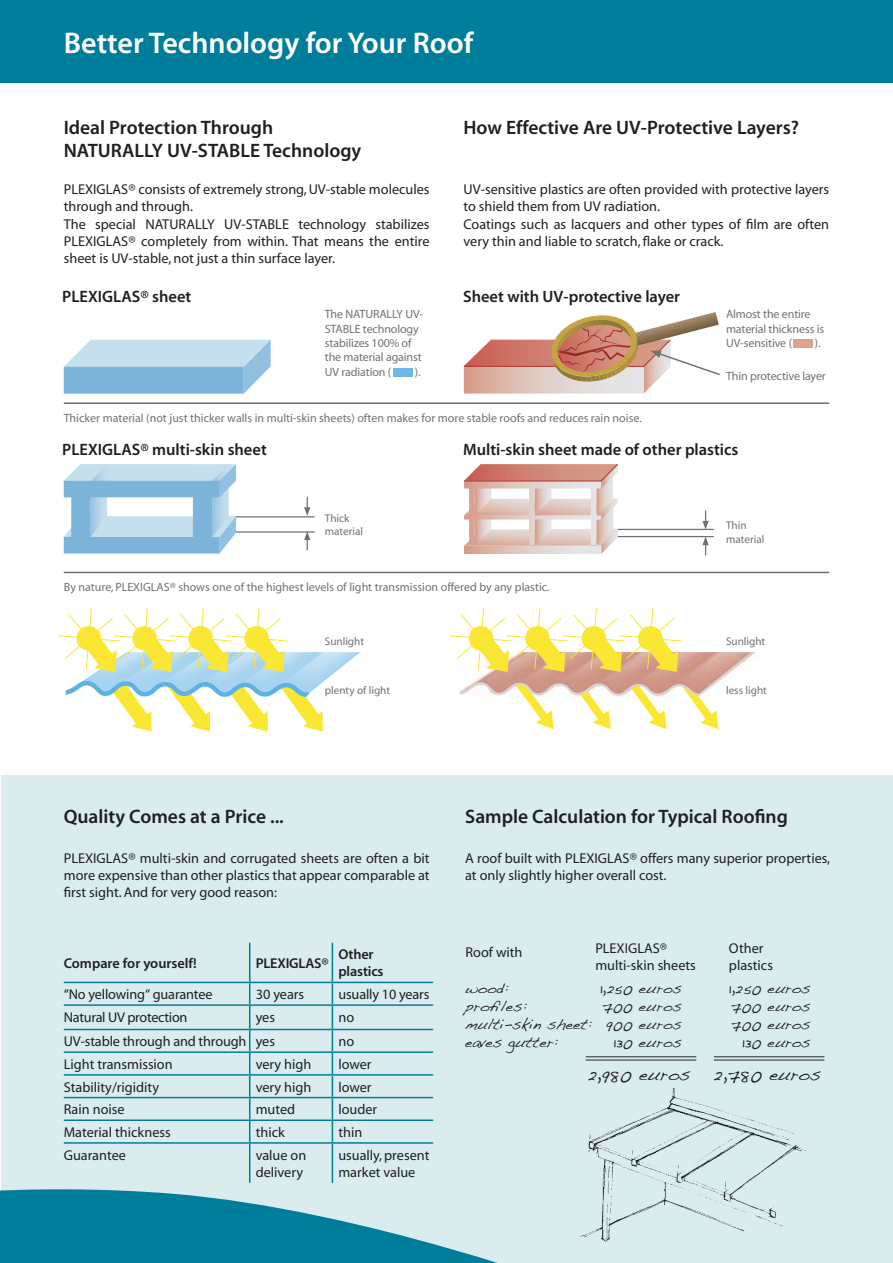
<style>
.page{position:relative;width:893px;height:1263px;background:#fff}
.page>*{position:absolute;margin:0;border:0;box-sizing:border-box;transform-origin:0 0}
.t1{font:30px "D Myriad Sm Bd";color:#fff}
.t2{font:19.5px "D Myriad Sm Bd";color:#1f1e21}
.t3{font:18px "Handwriting Dakota";color:#1f1e21}
.t4{font:16.5px "D Myriad Sm Bd";color:#1f1e21}
.t5{font:15px "Handwriting Dakota";color:#1f1e21}
.t6{font:14.25px/17.1px "D Myriad Rg";color:#1f1e21}
.t7{font:14.25px "D Myriad Sm Bd";letter-spacing:-.01em;color:#1f1e21}
.t8{font:14.25px "D Myriad Rg";letter-spacing:-.02em;color:#1f1e21}
.t9{font:12px/14.4px "D Myriad Rg";letter-spacing:-.005em;color:#707172}
.t10{font:11.25px "D Myriad Rg";color:#707172}
</style>
<div class="page">
<div style="left:1px;top:776px;width:892px;height:487px;background:#dbecef"></div>
<div style="left:0;top:0;width:893px;height:83px;background:#007d9b"></div>
<svg style="left:0;top:1181px;width:497px;height:82px;fill:#007d9b"></svg>
<img style="left:580px;top:1089px;width:227px;height:153px">
<hr style="left:249px;top:943px;width:1px;height:39px;background:#007d9b">
<hr style="left:332px;top:943px;width:1px;height:39px;background:#007d9b">
<hr style="left:64px;top:982px;width:186px;height:1px;background:#007d9b">
<hr style="left:250px;top:982px;width:82px;height:1px;background:#007d9b">
<hr style="left:332px;top:982px;width:101px;height:1px;background:#007d9b">
<hr style="left:64px;top:1004px;width:186px;height:2px;background:#007d9b">
<hr style="left:250px;top:1004px;width:82px;height:2px;background:#007d9b">
<hr style="left:332px;top:1004px;width:101px;height:2px;background:#007d9b">
<hr style="left:64px;top:1029px;width:186px;height:1px;background:#007d9b">
<hr style="left:250px;top:1029px;width:82px;height:1px;background:#007d9b">
<hr style="left:332px;top:1029px;width:101px;height:1px;background:#007d9b">
<hr style="left:64px;top:1051px;width:186px;height:2px;background:#007d9b">
<hr style="left:250px;top:1051px;width:82px;height:2px;background:#007d9b">
<hr style="left:332px;top:1051px;width:101px;height:2px;background:#007d9b">
<hr style="left:64px;top:1074px;width:186px;height:1px;background:#007d9b">
<hr style="left:250px;top:1074px;width:82px;height:1px;background:#007d9b">
<hr style="left:332px;top:1074px;width:101px;height:1px;background:#007d9b">
<hr style="left:64px;top:1097px;width:186px;height:1px;background:#007d9b">
<hr style="left:250px;top:1097px;width:82px;height:1px;background:#007d9b">
<hr style="left:332px;top:1097px;width:101px;height:1px;background:#007d9b">
<hr style="left:64px;top:1119px;width:186px;height:2px;background:#007d9b">
<hr style="left:250px;top:1119px;width:82px;height:2px;background:#007d9b">
<svg style="left:249px;top:983px;width:1px;height:159px"></svg>
<hr style="left:332px;top:1119px;width:101px;height:2px;background:#007d9b">
<svg style="left:332px;top:983px;width:1px;height:159px"></svg>
<hr style="left:64px;top:1142px;width:186px;height:2px;background:#007d9b">
<hr style="left:250px;top:1142px;width:82px;height:2px;background:#007d9b">
<hr style="left:249px;top:1144px;width:1px;height:39px;background:#007d9b">
<hr style="left:332px;top:1142px;width:101px;height:2px;background:#007d9b">
<hr style="left:332px;top:1144px;width:1px;height:39px;background:#007d9b">
<svg style="left:450px;top:607px;width:307px;height:122px"></svg>
<svg style="left:57px;top:607px;width:303px;height:125px"></svg>
<hr style="left:236px;top:531px;width:79px;height:2px;background:#707172">
<svg style="left:304px;top:531px;width:6px;height:19px"></svg>
<hr style="left:236px;top:516px;width:79px;height:1px;background:#707172">
<svg style="left:304px;top:497px;width:6px;height:19px"></svg>
<hr style="left:618px;top:536px;width:96px;height:1px;background:#707172">
<svg style="left:702px;top:537px;width:7px;height:18px"></svg>
<hr style="left:618px;top:529px;width:96px;height:1px;background:#707172">
<svg style="left:702px;top:510px;width:7px;height:19px"></svg>
<svg style="left:64px;top:464px;width:172px;height:90px"></svg>
<div style="left:64px;top:481px;width:155px;height:16px;background:#7db4d9"></div>
<svg style="left:464px;top:464px;width:155px;height:90px"></svg>
<div style="left:793px;top:339px;width:20px;height:8px;background:#dfa28e"></div>
<div style="left:393px;top:368px;width:20px;height:9px;background:#6cb9e7"></div>
<svg style="left:64px;top:340px;width:207px;height:53px;background:#c5deec"></svg>
<div style="left:64px;top:367px;width:180px;height:27px;background:#7db4d9"></div>
<svg style="left:463px;top:312px;width:257px;height:82px"></svg>
<hr style="left:64px;top:402px;width:765px;height:2px;background:#707172">
<hr style="left:64px;top:572px;width:765px;height:1px;background:#707172">
<hr style="left:714px;top:1056px;width:110px;height:1px;background:#1f1e21">
<hr style="left:714px;top:1060px;width:110px;height:1px;background:#1f1e21">
<hr style="left:586px;top:1056px;width:110px;height:1px;background:#1f1e21">
<hr style="left:586px;top:1060px;width:110px;height:1px;background:#1f1e21">
<p class="t1" style="left:64px;top:27px;width:411px">Better Technology for Your Roof</p>
<p class="t2" style="left:64px;top:118px;width:211px">Ideal Protection Through</p>
<p class="t2" style="left:64px;top:141px;width:299px">NATURALLY UV-STABLE Technology</p>
<p class="t6" style="left:64px;top:182px;width:367px">PLEXIGLAS® consists of extremely strong, UV-stable molecules through and through.</p>
<p class="t6" style="left:64px;top:216px;width:367px;text-align:justify">The special NATURALLY UV-STABLE technology stabilizes PLEXIGLAS® completely from within. That means the entire sheet is UV-stable, not just a thin surface layer.</p>
<p class="t2" style="left:463px;top:118px;width:337px">How Effective Are UV-Protective Layers?</p>
<p class="t6" style="left:463px;top:182px;width:367px">UV-sensitive plastics are often provided with protective layers to shield them from UV radiation.</p>
<p class="t6" style="left:463px;top:216px;width:367px">Coatings such as lacquers and other types of film are often very thin and liable to scratch, flake or crack.</p>
<p class="t4" style="left:62px;top:288px;width:131px">PLEXIGLAS® sheet</p>
<p class="t4" style="left:463px;top:288px;width:219px">Sheet with UV-protective layer</p>
<p class="t9" style="left:325px;top:307px;width:100px">The NATURALLY UV-<br>STABLE technology stabilizes 100% of the material against<br>UV radiation (</p>
<p class="t9" style="left:415px;top:365px;width:7px">).</p>
<p class="t9" style="left:726px;top:307px;width:100px">Almost the entire material thickness is<br>UV-sensitive (</p>
<p class="t9" style="left:815px;top:336px;width:7px">).</p>
<p class="t9" style="left:726px;top:369px;width:101px">Thin protective layer</p>
<p class="t9" style="left:64px;top:411px;width:579px">Thicker material (not just thicker walls in multi-skin sheets) often makes for more stable roofs and reduces rain noise.</p>
<p class="t4" style="left:62px;top:441px;width:206px">PLEXIGLAS® multi-skin sheet</p>
<p class="t4" style="left:463px;top:441px;width:277px">Multi-skin sheet made of other plastics</p>
<p class="t10" style="left:325px;top:512px;width:26px">Thick</p>
<p class="t10" style="left:325px;top:526px;width:40px">material</p>
<p class="t9" style="left:64px;top:580px;width:487px">By nature, PLEXIGLAS® shows one of the highest levels of light transmission offered by any plastic.</p>
<p class="t10" style="left:726px;top:520px;width:22px">Thin</p>
<p class="t10" style="left:726px;top:533px;width:40px">material</p>
<p class="t10" style="left:325px;top:636px;width:41px">Sunlight</p>
<p class="t10" style="left:726px;top:636px;width:41px">Sunlight</p>
<p class="t10" style="left:325px;top:685px;width:67px">plenty of light</p>
<p class="t10" style="left:726px;top:685px;width:42px">less light</p>
<p class="t2" style="left:64px;top:806px;width:222px">Quality Comes at a Price ...</p>
<p class="t6" style="left:64px;top:850px;width:367px;text-align:justify">PLEXIGLAS® multi-skin and corrugated sheets are often a bit more expensive than other plastics that appear comparable at first sight. And for very good reason:</p>
<p class="t7" style="left:64px;top:956px;width:134px">Compare for yourself!</p>
<p class="t7" style="left:256px;top:956px;width:74px">PLEXIGLAS®</p>
<p class="t7" style="left:338px;top:947px;width:37px">Other</p>
<p class="t7" style="left:338px;top:964px;width:47px">plastics</p>
<p class="t6" style="left:64px;top:986px;width:150px">“No yellowing“ guarantee</p>
<p class="t6" style="left:256px;top:986px;width:50px">30 years</p>
<p class="t6" style="left:338px;top:986px;width:93px">usually 10 years</p>
<p class="t8" style="left:64px;top:1010px;width:125px">Natural UV protection</p>
<p class="t6" style="left:256px;top:1009px;width:21px">yes</p>
<p class="t6" style="left:338px;top:1009px;width:17px">no</p>
<p class="t6" style="left:64px;top:1033px;width:184px">UV-stable through and through</p>
<p class="t6" style="left:256px;top:1033px;width:21px">yes</p>
<p class="t6" style="left:338px;top:1033px;width:17px">no</p>
<p class="t6" style="left:64px;top:1056px;width:110px">Light transmission</p>
<p class="t6" style="left:256px;top:1056px;width:57px">very high</p>
<p class="t6" style="left:338px;top:1056px;width:35px">lower</p>
<p class="t6" style="left:64px;top:1079px;width:97px">Stability/rigidity</p>
<p class="t6" style="left:256px;top:1079px;width:57px">very high</p>
<p class="t6" style="left:338px;top:1079px;width:35px">lower</p>
<p class="t6" style="left:64px;top:1101px;width:62px">Rain noise</p>
<p class="t6" style="left:256px;top:1101px;width:41px">muted</p>
<p class="t6" style="left:338px;top:1101px;width:40px">louder</p>
<p class="t6" style="left:64px;top:1124px;width:108px">Material thickness</p>
<p class="t6" style="left:256px;top:1124px;width:31px">thick</p>
<p class="t6" style="left:338px;top:1124px;width:25px">thin</p>
<p class="t6" style="left:64px;top:1147px;width:64px">Guarantee</p>
<p class="t6" style="left:256px;top:1147px;width:52px">value on delivery</p>
<p class="t6" style="left:338px;top:1147px;width:92px">usually, present market value</p>
<p class="t2" style="left:465px;top:806px;width:324px">Sample Calculation for Typical Roofing</p>
<p class="t6" style="left:465px;top:850px;width:367px">A roof built with PLEXIGLAS® offers many superior properties, at only slightly higher overall cost.</p>
<p class="t6" style="left:465px;top:944px;width:58px">Roof with</p>
<p class="t6" style="left:595px;top:941px;width:73px">PLEXIGLAS®</p>
<p class="t6" style="left:595px;top:958px;width:102px">multi-skin sheets</p>
<p class="t5" style="left:465px;top:979px;width:45px">wood:</p>
<p class="t5" style="left:600px;top:979px;width:83px">1,250 euros</p>
<p class="t5" style="left:465px;top:997px;width:63px">profiles:</p>
<p class="t5" style="left:602px;top:997px;width:81px">700 euros</p>
<p class="t5" style="left:465px;top:1015px;width:218px">multi-skin sheet: 900 euros</p>
<p class="t5" style="left:465px;top:1033px;width:94px">eaves gutter:</p>
<p class="t5" style="left:613px;top:1033px;width:70px">130 euros</p>
<p class="t3" style="left:587px;top:1063px;width:105px">2,980 euros</p>
<p class="t6" style="left:729px;top:941px;width:36px">Other</p>
<p class="t6" style="left:729px;top:958px;width:46px">plastics</p>
<p class="t5" style="left:729px;top:979px;width:83px">1,250 euros</p>
<p class="t5" style="left:730px;top:997px;width:81px">700 euros</p>
<p class="t5" style="left:730px;top:1015px;width:81px">700 euros</p>
<p class="t5" style="left:742px;top:1033px;width:70px">130 euros</p>
<p class="t3" style="left:713px;top:1063px;width:109px">2,780 euros</p>
</div>
